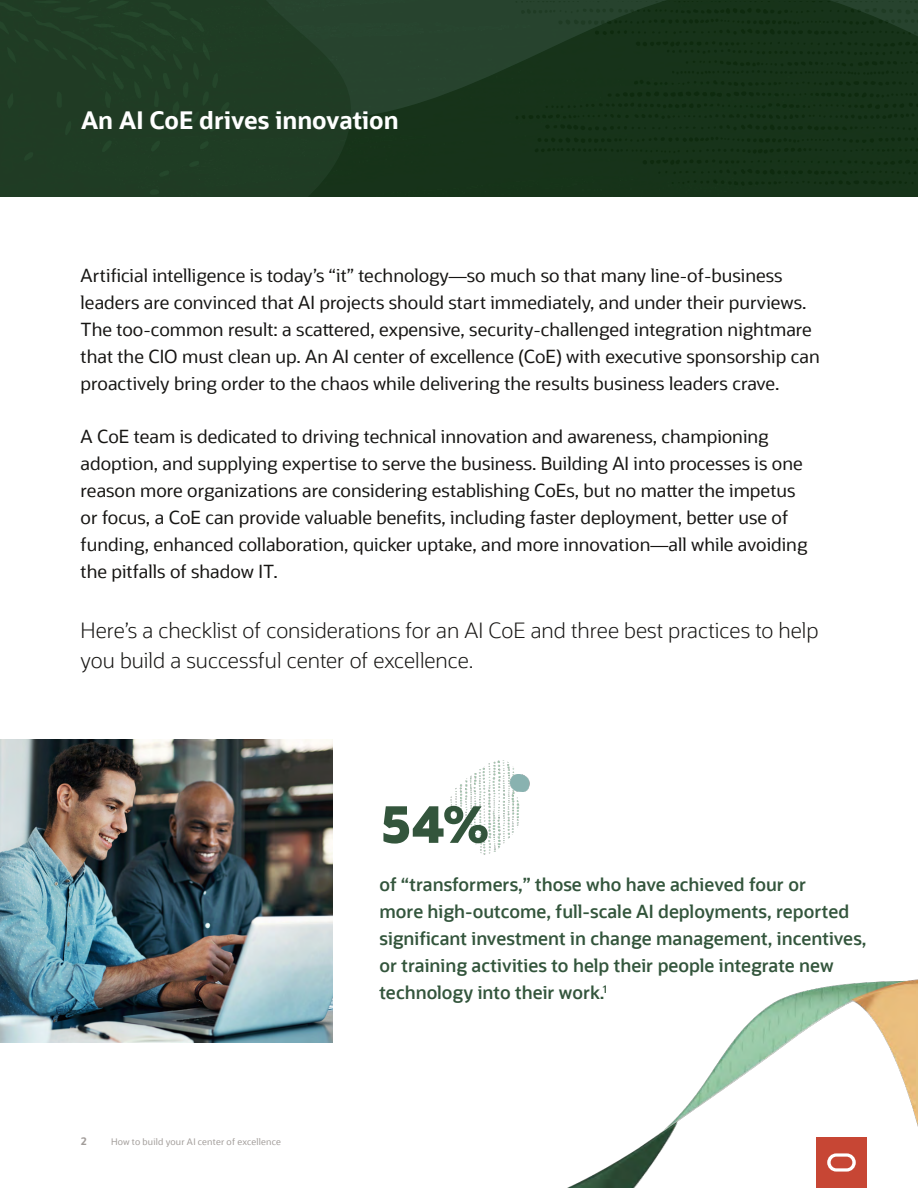
<style>
.page{position:relative;width:918px;height:1188px;background:#fff}
.page>*{position:absolute;margin:0;border:0;box-sizing:border-box;transform-origin:0 0}
.OS_-_Drop_cap_-_S{font:800 51px "Oracle Sans";color:#33553c}
.A__Subhead_chapters{font:700 24px "Oracle Sans";color:#fff}
.OS_-_Body_-_L{font:300 21px/30px "Oracle Sans";color:#161513}
.OS_-_Body_-_M{font:18px/27px "Oracle Sans";color:#161513}
.OS_-_Body_-_M-2{font:600 18px/27px "Oracle Sans";color:#33553c}
.t1{font:700 10.5px "Oracle Sans";color:#a29d9a}
.t2{font:9px "Oracle Sans";letter-spacing:.02em;color:#a29d9a}
</style>
<div class="page">
<svg style="left:352px;top:0;width:566px;height:100px;background:#25412b"></svg>
<svg style="left:0;top:0;width:352px;height:196px;background:#203d25"></svg>
<img style="left:76px;top:100px;width:842px;height:1088px">
<img style="left:440px;top:750px;width:94px;height:111px">
<svg style="left:515px;top:2px;width:403px;height:184px;background:#173319"></svg>
<div style="left:816px;top:1137px;width:51px;height:51px;background:#c74634"></div>
<svg style="left:827px;top:1153px;width:29px;height:19px"></svg>
<img style="left:0;top:740px;width:333px;height:302px">
<p class="A__Subhead_chapters" style="left:81px;top:105px;width:319px">An AI CoE drives innovation</p>
<p class="OS_-_Body_-_M" style="left:81px;top:262px;width:741px">Artificial intelligence is today’s “it” technology—so much so that many line-of-business leaders are convinced that AI projects should start immediately, and under their purviews.<br>The too-common result: a scattered, expensive, security-challenged integration nightmare that the CIO must clean up. An AI center of excellence (CoE) with executive sponsorship can proactively bring order to the chaos while delivering the results business leaders crave.</p>
<p class="OS_-_Body_-_M" style="left:81px;top:423px;width:728px">A CoE team is dedicated to driving technical innovation and awareness, championing adoption, and supplying expertise to serve the business. Building AI into processes is one reason more organizations are considering establishing CoEs, but no matter the impetus or focus, a CoE can provide valuable benefits, including faster deployment, better use of funding, enhanced collaboration, quicker uptake, and more innovation—all while avoiding the pitfalls of shadow IT.</p>
<p class="OS_-_Body_-_L" style="left:81px;top:615px;width:739px">Here’s a checklist of considerations for an AI CoE and three best practices to help you build a successful center of excellence.</p>
<p class="OS_-_Drop_cap_-_S" style="left:380px;top:791px;width:111px">54%</p>
<p class="t1" style="left:81px;top:1135px;width:7px">2</p>
<p class="t2" style="left:111px;top:1137px;width:172px">How to build your AI center of excellence</p>
<p class="OS_-_Body_-_M-2" style="left:380px;top:871px;width:489px">of “transformers,” those who have achieved four or<br>more high-outcome, full-scale AI deployments, reported significant investment in change management, incentives, or training activities to help their people integrate new technology into their work.<sup>1</sup></p>
</div>
